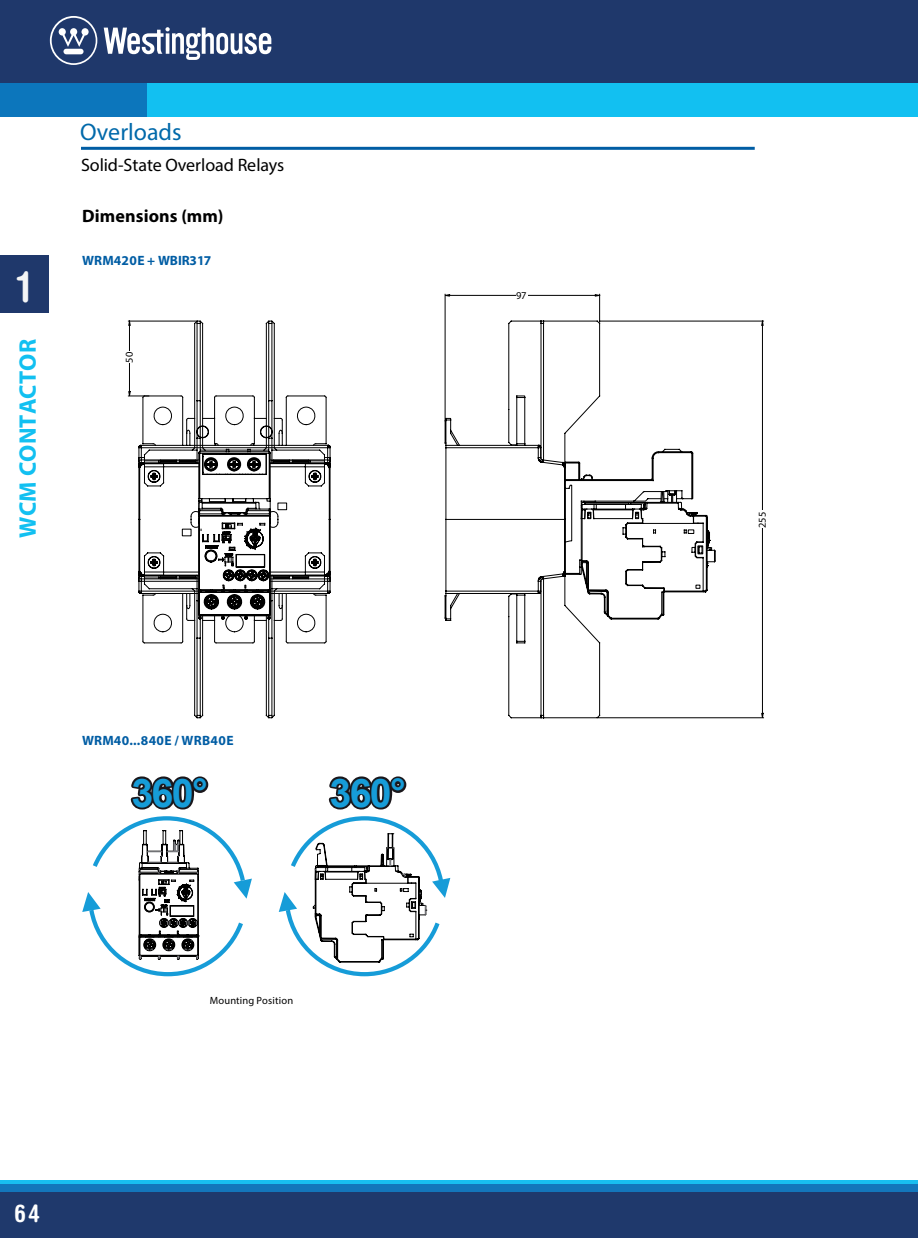
<style>
.page{position:relative;width:918px;height:1238px;background:#fff}
.page>*{position:absolute;margin:0;border:0;box-sizing:border-box;transform-origin:0 0}
.t1{font:700 condensed 42.45px "Helvetica Rounded";color:#f4f5f5;scale:.94 1}
.t2{font:700 39.45px "Arial";letter-spacing:-.04em;color:#169cd8}
.t3{font:700 condensed 24.3px "Helvetica Rounded";color:#fff}
.t4{font:700 24px "Myriad Pro";letter-spacing:.005em;color:#12c0f1}
.t5{font:24px "Myriad Pro";color:#0069aa}
.t6{font:18px "Myriad Pro";letter-spacing:-.005em;color:#000}
.t7{font:700 18px "Myriad Pro";letter-spacing:.005em;color:#000}
.t8{font:700 13.5px "Myriad Pro";letter-spacing:.01em;color:#005da4}
.t9{font:10.5px "Myriad Pro";letter-spacing:.015em;color:#000}
</style>
<div class="page">
<div style="left:0;top:255px;width:48px;height:57px;background:#1f386b"></div>
<div style="left:0;top:0;width:918px;height:100px;background:#1f386b"></div>
<div style="left:20px;top:83px;width:898px;height:34px;background:#12c0f1"></div>
<div style="left:0;top:83px;width:147px;height:34px;background:#0c76bc"></div>
<svg style="left:104px;top:27px;width:167px;height:33px"></svg>
<svg style="left:50px;top:16px;width:47px;height:49px"></svg>
<div style="left:0;top:1187px;width:918px;height:51px;background:#1f396c"></div>
<div style="left:0;top:1180px;width:918px;height:7px;background:#18bef0"></div>
<div style="left:0;top:1184px;width:918px;height:8px;background:#1376bb"></div>
<hr style="left:81px;top:147px;width:674px;height:3px;background:#005da4">
<svg style="left:82px;top:776px;width:170px;height:200px"></svg>
<svg style="left:279px;top:776px;width:171px;height:200px"></svg>
<svg style="left:144px;top:643px;width:131px;height:75px"></svg>
<svg style="left:142px;top:632px;width:133px;height:11px"></svg>
<svg style="left:127px;top:320px;width:152px;height:312px"></svg>
<svg style="left:279px;top:293px;width:485px;height:426px"></svg>
<div style="left:125px;top:351px;width:8px;height:12px;background:#fff"></div>
<div style="left:516px;top:291px;width:12px;height:7px;background:#fff"></div>
<div style="left:758px;top:510px;width:8px;height:18px;background:#fff"></div>
<h1 class="t1" style="left:18px;top:261px;width:16px">1</h1>
<h3 class="t4" style="left:12px;top:537px;width:200px;rotate:-90deg">WCM CONTACTOR</h3>
<h3 class="t5" style="left:80px;top:117px;width:103px">Overloads</h3>
<h3 class="t6" style="left:81px;top:154px;width:205px">Solid-State Overload Relays</h3>
<h3 class="t7" style="left:82px;top:204px;width:143px">Dimensions (mm)</h3>
<p class="t8" style="left:82px;top:251px;width:131px">WRM420E + WBIR317</p>
<p class="t9" style="left:123px;top:363px;width:12px;rotate:-90deg">50</p>
<p class="t8" style="left:82px;top:732px;width:153px">WRM40...840E / WRB40E</p>
<h2 class="t2" style="left:131px;top:765px;width:78px">360°</h2>
<h2 class="t2" style="left:329px;top:765px;width:78px">360°</h2>
<p class="t9" style="left:210px;top:993px;width:85px">Mounting Position</p>
<h3 class="t3" style="left:14px;top:1199px;width:27px">64</h3>
<p class="t9" style="left:516px;top:288px;width:12px">97</p>
<p class="t9" style="left:756px;top:528px;width:18px;rotate:-90deg">255</p>
</div>
